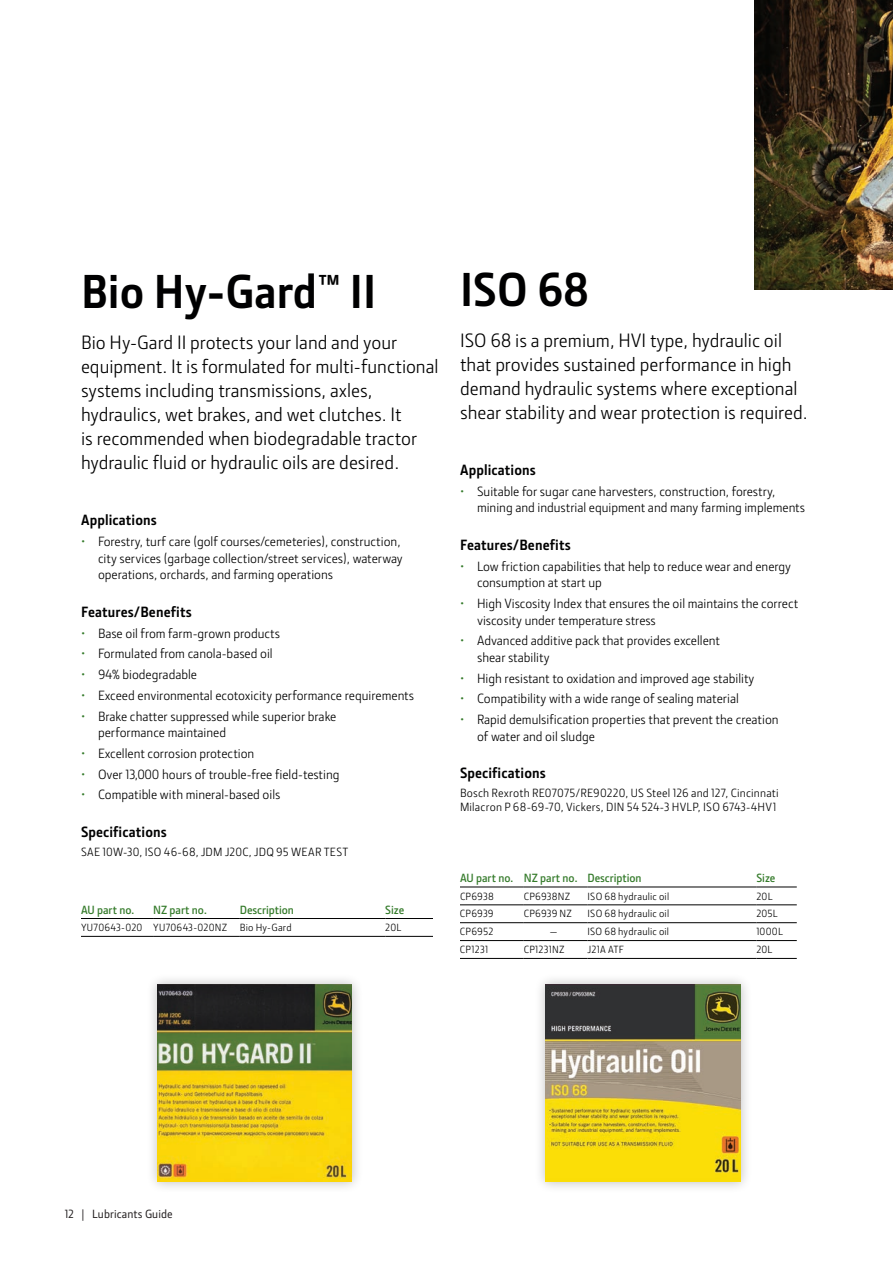
<style>
.page{position:relative;width:893px;height:1263px;background:#fff}
.page>*{position:absolute;margin:0;border:0;box-sizing:border-box;transform-origin:0 0}
.JD___32_pt_Section_H{font:700 48px "JD Sans Pro";color:#000001}
.JD___13_pt_Introduct{font:19.5px/24px "JD Sans Pro";color:#000001}
.JD___10_pt_Subhead{font:700 15px "JD Sans Pro";letter-spacing:.01em;color:#000001}
.t1{font:13.5px/16.5px "JD Sans Pro";color:#000001}
.JD_-_8pt_Specs{font:12px/14.2px "JD Sans Pro";letter-spacing:.015em;color:#000001}
.JD___Table_Heading_L{font:600 12px "JD Sans Pro";color:#357b2b}
.t2{font:500 12px "JD Sans Pro";letter-spacing:.01em;color:#231f20}
.JD___Table_content_l{font:10.5px "JD Sans Pro";letter-spacing:.02em;color:#000001}
.s1{font-size:15px;color:#357b2b}
</style>
<div class="page">
<hr style="left:460px;top:887px;width:64px;height:1px;background:#000001">
<hr style="left:524px;top:887px;width:64px;height:1px;background:#000001">
<hr style="left:588px;top:887px;width:168px;height:1px;background:#000001">
<hr style="left:756px;top:887px;width:41px;height:1px;background:#000001">
<hr style="left:460px;top:904px;width:64px;height:1px;background:#000001">
<hr style="left:524px;top:904px;width:64px;height:1px;background:#000001">
<hr style="left:588px;top:904px;width:168px;height:1px;background:#000001">
<hr style="left:756px;top:904px;width:41px;height:1px;background:#000001">
<hr style="left:460px;top:922px;width:64px;height:1px;background:#000001">
<hr style="left:524px;top:922px;width:64px;height:1px;background:#000001">
<hr style="left:588px;top:922px;width:168px;height:1px;background:#000001">
<hr style="left:756px;top:922px;width:41px;height:1px;background:#000001">
<hr style="left:460px;top:940px;width:64px;height:1px;background:#000001">
<hr style="left:524px;top:940px;width:64px;height:1px;background:#000001">
<hr style="left:588px;top:940px;width:168px;height:1px;background:#000001">
<hr style="left:756px;top:940px;width:41px;height:1px;background:#000001">
<hr style="left:460px;top:958px;width:64px;height:1px;background:#000001">
<hr style="left:524px;top:958px;width:64px;height:1px;background:#000001">
<hr style="left:588px;top:958px;width:168px;height:1px;background:#000001">
<hr style="left:756px;top:958px;width:41px;height:1px;background:#000001">
<img style="left:755px;top:0;width:138px;height:289px">
<hr style="left:81px;top:918px;width:72px;height:1px;background:#000001">
<hr style="left:153px;top:918px;width:87px;height:1px;background:#000001">
<hr style="left:240px;top:918px;width:145px;height:1px;background:#000001">
<hr style="left:385px;top:918px;width:48px;height:1px;background:#000001">
<hr style="left:81px;top:936px;width:72px;height:1px;background:#000001">
<hr style="left:153px;top:936px;width:87px;height:1px;background:#000001">
<hr style="left:240px;top:936px;width:145px;height:1px;background:#000001">
<hr style="left:385px;top:936px;width:48px;height:1px;background:#000001">
<div style="left:145px;top:973px;width:218px;height:220px;background:#000001;opacity:.25"></div>
<img style="left:157px;top:984px;width:195px;height:198px">
<div style="left:534px;top:973px;width:218px;height:220px;background:#000001;opacity:.25"></div>
<img style="left:546px;top:984px;width:195px;height:198px">
<p class="JD___32_pt_Section_H" style="left:81px;top:260px;width:297px">Bio Hy-Gard™ II</p>
<p class="JD___13_pt_Introduct" style="left:81px;top:330px;width:359px">Bio Hy-Gard II protects your land and your equipment. It is formulated for multi-functional systems including transmissions, axles, hydraulics, wet brakes, and wet clutches. It<br>is recommended when biodegradable tractor hydraulic fluid or hydraulic oils are desired.</p>
<p class="JD___10_pt_Subhead" style="left:81px;top:510px;width:77px">Applications</p>
<p class="t1" style="left:98px;top:533px;width:306px;text-indent:-17px"><span class="s1">•</span> Forestry, turf care (golf courses/cemeteries), construction, city services (garbage collection/street services), waterway operations, orchards, and farming operations</p>
<p class="JD___10_pt_Subhead" style="left:81px;top:602px;width:112px">Features/Benefits</p>
<p class="t1" style="left:81px;top:624px;width:201px"><span class="s1">•</span> Base oil from farm-grown products</p>
<p class="t1" style="left:81px;top:645px;width:193px"><span class="s1">•</span> Formulated from canola-based oil</p>
<p class="t1" style="left:81px;top:666px;width:118px"><span class="s1">•</span> 94% biodegradable</p>
<p class="t1" style="left:81px;top:687px;width:335px"><span class="s1">•</span> Exceed environmental ecotoxicity performance requirements</p>
<p class="t1" style="left:98px;top:707px;width:240px;text-indent:-17px"><span class="s1">•</span> Brake chatter suppressed while superior brake performance maintained</p>
<p class="t1" style="left:81px;top:745px;width:175px"><span class="s1">•</span> Excellent corrosion protection</p>
<p class="t1" style="left:81px;top:765px;width:260px"><span class="s1">•</span> Over 13,000 hours of trouble-free field-testing</p>
<p class="t1" style="left:81px;top:786px;width:201px"><span class="s1">•</span> Compatible with mineral-based oils</p>
<p class="JD___10_pt_Subhead" style="left:81px;top:822px;width:87px">Specifications</p>
<p class="JD_-_8pt_Specs" style="left:81px;top:844px;width:269px">SAE 10W-30, ISO 46-68, JDM J20C, JDQ 95 WEAR TEST</p>
<p class="JD___Table_Heading_L" style="left:81px;top:902px;width:55px">AU part no.</p>
<p class="JD___Table_Heading_L" style="left:153px;top:902px;width:56px">NZ part no.</p>
<p class="JD___Table_Heading_L" style="left:240px;top:902px;width:55px">Description</p>
<p class="JD___Table_Heading_L" style="left:385px;top:902px;width:20px">Size</p>
<p class="JD___Table_content_l" style="left:81px;top:921px;width:63px">YU70643-020</p>
<p class="JD___Table_content_l" style="left:153px;top:921px;width:76px">YU70643-020NZ</p>
<p class="JD___Table_content_l" style="left:240px;top:921px;width:53px">Bio Hy-Gard</p>
<p class="JD___Table_content_l" style="left:385px;top:921px;width:18px">20L</p>
<p class="JD___32_pt_Section_H" style="left:460px;top:258px;width:131px">ISO 68</p>
<p class="JD___13_pt_Introduct" style="left:460px;top:328px;width:349px">ISO 68 is a premium, HVI type, hydraulic oil that provides sustained performance in high demand hydraulic systems where exceptional shear stability and wear protection is required.</p>
<p class="JD___10_pt_Subhead" style="left:460px;top:460px;width:77px">Applications</p>
<p class="t1" style="left:477px;top:482px;width:330px;text-indent:-17px"><span class="s1">•</span> Suitable for sugar cane harvesters, construction, forestry, mining and industrial equipment and many farming implements</p>
<p class="JD___10_pt_Subhead" style="left:460px;top:535px;width:112px">Features/Benefits</p>
<p class="t1" style="left:477px;top:557px;width:316px;text-indent:-17px"><span class="s1">•</span> Low friction capabilities that help to reduce wear and energy consumption at start up</p>
<p class="t1" style="left:477px;top:595px;width:323px;text-indent:-17px"><span class="s1">•</span> High Viscosity Index that ensures the oil maintains the correct viscosity under temperature stress</p>
<p class="t1" style="left:477px;top:632px;width:245px;text-indent:-17px"><span class="s1">•</span> Advanced additive pack that provides excellent shear stability</p>
<p class="t1" style="left:460px;top:669px;width:296px"><span class="s1">•</span> High resistant to oxidation and improved age stability</p>
<p class="t1" style="left:460px;top:690px;width:280px"><span class="s1">•</span> Compatibility with a wide range of sealing material</p>
<p class="t1" style="left:477px;top:711px;width:303px;text-indent:-17px"><span class="s1">•</span> Rapid demulsification properties that prevent the creation of water and oil sludge</p>
<p class="JD___10_pt_Subhead" style="left:460px;top:763px;width:87px">Specifications</p>
<p class="JD_-_8pt_Specs" style="left:460px;top:785px;width:320px">Bosch Rexroth RE07075/RE90220, US Steel 126 and 127, Cincinnati<br>Milacron P 68-69-70, Vickers, DIN 54 524-3 HVLP, ISO 6743-4HV1</p>
<p class="JD___Table_Heading_L" style="left:460px;top:870px;width:55px">AU part no.</p>
<p class="JD___Table_Heading_L" style="left:524px;top:870px;width:56px">NZ part no.</p>
<p class="JD___Table_Heading_L" style="left:588px;top:870px;width:55px">Description</p>
<p class="JD___Table_Heading_L" style="left:756px;top:870px;width:20px">Size</p>
<p class="JD___Table_content_l" style="left:460px;top:889px;width:35px">CP6938</p>
<p class="JD___Table_content_l" style="left:524px;top:889px;width:48px">CP6938NZ</p>
<p class="JD___Table_content_l" style="left:588px;top:889px;width:83px">ISO 68 hydraulic oil</p>
<p class="JD___Table_content_l" style="left:756px;top:889px;width:18px">20L</p>
<p class="JD___Table_content_l" style="left:460px;top:907px;width:35px">CP6939</p>
<p class="JD___Table_content_l" style="left:524px;top:907px;width:50px">CP6939 NZ</p>
<p class="JD___Table_content_l" style="left:588px;top:907px;width:83px">ISO 68 hydraulic oil</p>
<p class="JD___Table_content_l" style="left:756px;top:907px;width:23px">205L</p>
<p class="JD___Table_content_l" style="left:460px;top:925px;width:35px">CP6952</p>
<p class="JD___Table_content_l" style="left:550px;top:925px;width:9px">—</p>
<p class="JD___Table_content_l" style="left:587px;top:925px;width:83px">ISO 68 hydraulic oil</p>
<p class="JD___Table_content_l" style="left:756px;top:925px;width:28px">1000L</p>
<p class="JD___Table_content_l" style="left:460px;top:943px;width:30px">CP1231</p>
<p class="JD___Table_content_l" style="left:524px;top:943px;width:42px">CP1231NZ</p>
<p class="JD___Table_content_l" style="left:587px;top:943px;width:38px">J21A ATF</p>
<p class="JD___Table_content_l" style="left:756px;top:943px;width:18px">20L</p>
<p class="t2" style="left:65px;top:1205px;width:109px">12 | Lubricants Guide</p>
</div>
